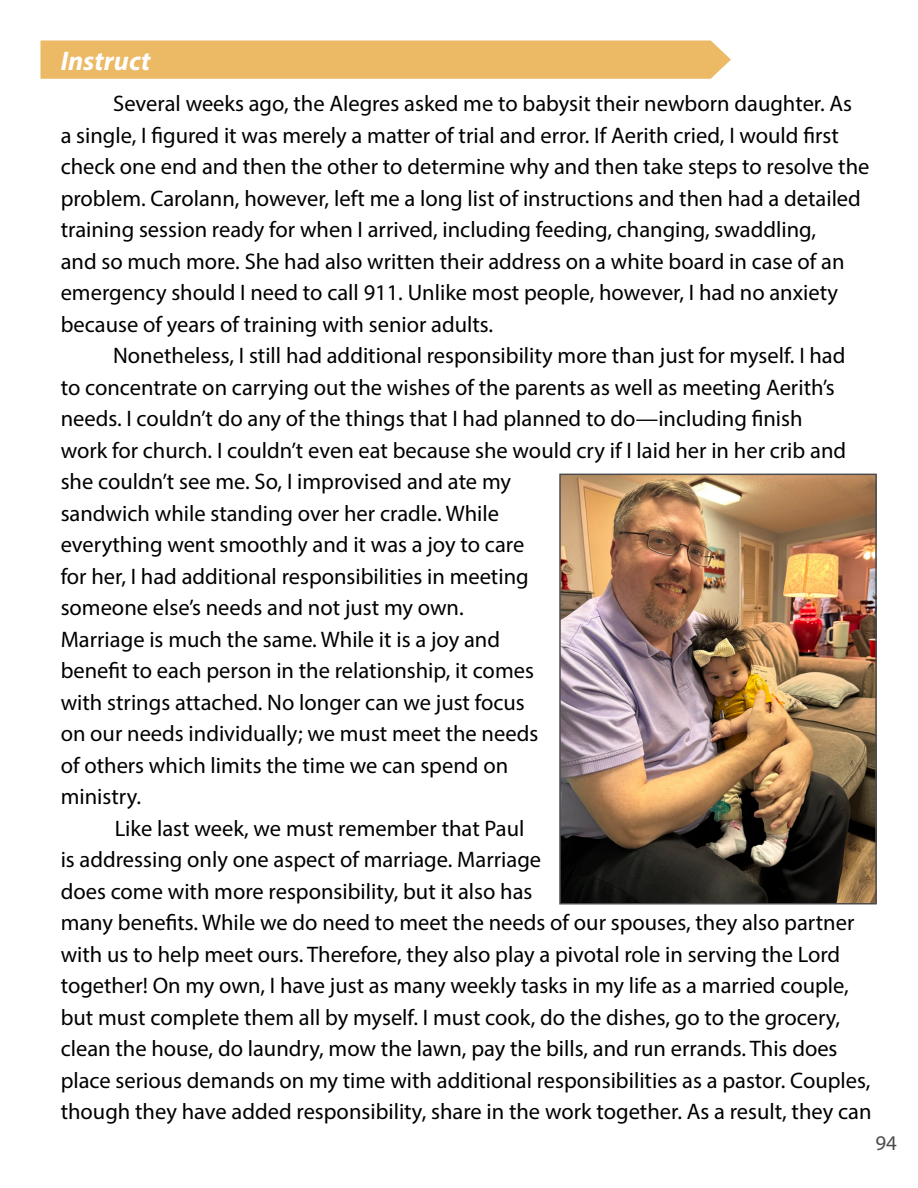
<style>
.page{position:relative;width:918px;height:1188px;background:#fff}
.page>*{position:absolute;margin:0;border:0;box-sizing:border-box;transform-origin:0 0}
.t1{font:italic 700 27px "Myriad Pro";color:#fff}
.t2{font:22.5px/31.5px "Myriad Pro";color:#000}
.t3{font:21px "Myriad Pro";color:#4d4d4f}
</style>
<div class="page">
<div style="left:40px;top:40px;width:691px;height:39px;background:#ecb965"></div>
<img style="left:562px;top:477px;width:312px;height:424px">
<div style="left:559px;top:474px;width:318px;height:430px;border:2px solid #4d4d4f"></div>
<p class="t1" style="left:61px;top:43px;width:91px">Instruct</p>
<p class="t2" style="left:61px;top:88px;width:810px;text-indent:52px">Several weeks ago, the Alegres asked me to babysit their newborn daughter. As<br>a single, I figured it was merely a matter of trial and error. If Aerith cried, I would first check one end and then the other to determine why and then take steps to resolve the problem. Carolann, however, left me a long list of instructions and then had a detailed training session ready for when I arrived, including feeding, changing, swaddling,<br>and so much more. She had also written their address on a white board in case of an emergency should I need to call 911. Unlike most people, however, I had no anxiety because of years of training with senior adults.</p>
<p class="t2" style="left:113px;top:340px;width:734px">Nonetheless, I still had additional responsibility more than just for myself. I had</p>
<p class="t2" style="left:61px;top:371px;width:776px">to concentrate on carrying out the wishes of the parents as well as meeting Aerith’s</p>
<p class="t2" style="left:61px;top:403px;width:743px">needs. I couldn’t do any of the things that I had planned to do—including finish</p>
<p class="t2" style="left:61px;top:434px;width:787px">work for church. I couldn’t even eat because she would cry if I laid her in her crib and</p>
<p class="t2" style="left:61px;top:466px;width:452px">she couldn’t see me. So, I improvised and ate my</p>
<p class="t2" style="left:61px;top:497px;width:440px">sandwich while standing over her cradle. While</p>
<p class="t2" style="left:61px;top:529px;width:465px">everything went smoothly and it was a joy to care</p>
<p class="t2" style="left:61px;top:560px;width:470px">for her, I had additional responsibilities in meeting</p>
<p class="t2" style="left:61px;top:592px;width:405px">someone else’s needs and not just my own.</p>
<p class="t2" style="left:61px;top:623px;width:441px">Marriage is much the same. While it is a joy and</p>
<p class="t2" style="left:61px;top:655px;width:475px">benefit to each person in the relationship, it comes</p>
<p class="t2" style="left:61px;top:686px;width:466px">with strings attached. No longer can we just focus</p>
<p class="t2" style="left:61px;top:718px;width:479px">on our needs individually; we must meet the needs</p>
<p class="t2" style="left:61px;top:749px;width:449px">of others which limits the time we can spend on</p>
<p class="t2" style="left:61px;top:781px;width:82px">ministry.</p>
<p class="t2" style="left:115px;top:812px;width:411px">Like last week, we must remember that Paul</p>
<p class="t2" style="left:61px;top:844px;width:482px">is addressing only one aspect of marriage. Marriage</p>
<p class="t2" style="left:61px;top:875px;width:473px">does come with more responsibility, but it also has</p>
<p class="t2" style="left:61px;top:907px;width:795px">many benefits. While we do need to meet the needs of our spouses, they also partner</p>
<p class="t2" style="left:61px;top:938px;width:781px">with us to help meet ours. Therefore, they also play a pivotal role in serving the Lord</p>
<p class="t2" style="left:61px;top:970px;width:790px">together! On my own, I have just as many weekly tasks in my life as a married couple,</p>
<p class="t2" style="left:61px;top:1001px;width:781px">but must complete them all by myself. I must cook, do the dishes, go to the grocery,</p>
<p class="t2" style="left:61px;top:1033px;width:778px">clean the house, do laundry, mow the lawn, pay the bills, and run errands. This does</p>
<p class="t2" style="left:61px;top:1064px;width:811px">place serious demands on my time with additional responsibilities as a pastor. Couples,</p>
<p class="t2" style="left:61px;top:1096px;width:812px">though they have added responsibility, share in the work together. As a result, they can</p>
<p class="t3" style="left:875px;top:1130px;width:23px">94</p>
</div>
